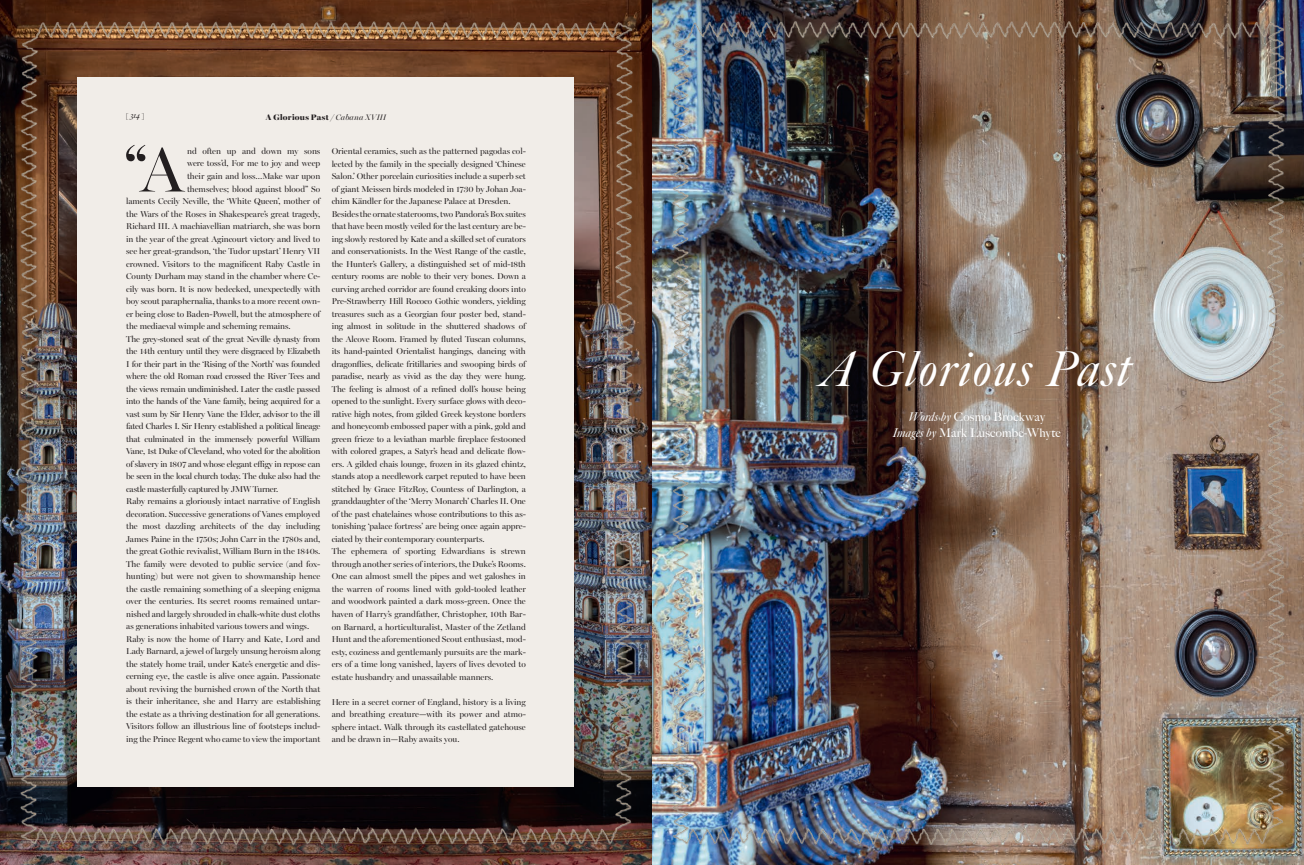
<style>
.page{position:relative;width:1304px;height:865px;background:#fff}
.page>*{position:absolute;margin:0;border:0;box-sizing:border-box;transform-origin:0 0}
.t1{font:63.4px "Miller Banner";color:#231f20}
.t2{font:italic 48px "Big Caslon FB";letter-spacing:.05em;color:#fff}
.t3{font:12px/16px "Big Caslon FB";letter-spacing:.02em;color:#fff;text-align:center}
.t4{font:8.5px/12.5px "Miller Banner";letter-spacing:-.005em;color:#231f20}
.t5{font:8.5px "Miller Banner";letter-spacing:-.025em;color:#231f20}
.t6{font:900 8px "Miller Banner";letter-spacing:.03em;color:#231f20}
.t7{font:italic 8px "Big Caslon FB";color:#231f20}
.s1{font-weight:700;font-style:normal}
.s2{font-weight:400;font-style:italic}
.s3{font-style:italic}
</style>
<div class="page">
<img style="left:0;top:0;width:1304px;height:864px">
<p class="t7" style="left:126px;top:111px;width:20px"><span class="s1">[</span> 314 <span class="s1">]</span></p>
<p class="t6" style="left:266px;top:112px;width:122px">A Glorious Past <span class="s2">/ Cabana XVIII</span></p>
<h1 class="t1" style="left:125px;top:132px;width:60px">“A</h1>
<p class="t4" style="left:187px;top:145px;width:135px">nd often up and down my sons</p>
<p class="t4" style="left:187px;top:157px;width:135px">were toss’d, For me to joy and weep</p>
<p class="t4" style="left:187px;top:170px;width:135px">their gain and loss…Make war upon</p>
<p class="t4" style="left:187px;top:182px;width:135px">themselves; blood against blood” So</p>
<p class="t4" style="left:126px;top:195px;width:196px">laments Cecily Neville, the ‘White Queen’, mother of</p>
<p class="t4" style="left:126px;top:207px;width:196px">the Wars of the Roses in Shakespeare’s great tragedy,</p>
<p class="t4" style="left:126px;top:220px;width:196px">Richard III. A machiavellian matriarch, she was born</p>
<p class="t4" style="left:126px;top:232px;width:196px">in the year of the great Agincourt victory and lived to</p>
<p class="t4" style="left:126px;top:245px;width:196px">see her great-grandson, ‘the Tudor upstart’ Henry VII</p>
<p class="t4" style="left:126px;top:257px;width:196px">crowned. Visitors to the magnificent Raby Castle in</p>
<p class="t4" style="left:126px;top:270px;width:196px">County Durham may stand in the chamber where Ce-</p>
<p class="t4" style="left:126px;top:282px;width:196px">cily was born. It is now bedecked, unexpectedly with</p>
<p class="t4" style="left:126px;top:295px;width:196px">boy scout paraphernalia, thanks to a more recent own-</p>
<p class="t4" style="left:126px;top:307px;width:196px">er being close to Baden-Powell, but the atmosphere of</p>
<p class="t4" style="left:126px;top:320px;width:166px">the mediaeval wimple and scheming remains.</p>
<p class="t5" style="left:126px;top:333px;width:196px">The grey-stoned seat of the great Neville dynasty from</p>
<p class="t5" style="left:126px;top:346px;width:196px">the 14th century until they were disgraced by Elizabeth</p>
<p class="t5" style="left:126px;top:358px;width:196px">I for their part in the ‘Rising of the North’ was founded</p>
<p class="t5" style="left:126px;top:371px;width:196px">where the old Roman road crossed the River Tees and</p>
<p class="t5" style="left:126px;top:383px;width:196px">the views remain undiminished. Later the castle passed</p>
<p class="t5" style="left:126px;top:396px;width:196px">into the hands of the Vane family, being acquired for a</p>
<p class="t5" style="left:126px;top:408px;width:196px">vast sum by Sir Henry Vane the Elder, advisor to the ill</p>
<p class="t5" style="left:126px;top:421px;width:196px">fated Charles I. Sir Henry established a political lineage</p>
<p class="t5" style="left:126px;top:434px;width:196px">that culminated in the immensely powerful William</p>
<p class="t5" style="left:126px;top:446px;width:196px">Vane, 1st Duke of Cleveland, who voted for the abolition</p>
<p class="t5" style="left:126px;top:459px;width:196px">of slavery in 1807 and whose elegant effigy in repose can</p>
<p class="t5" style="left:126px;top:471px;width:196px">be seen in the local church today. The duke also had the</p>
<p class="t5" style="left:126px;top:484px;width:154px">castle masterfully captured by JMW Turner.</p>
<p class="t4" style="left:126px;top:495px;width:196px">Raby remains a gloriously intact narrative of English</p>
<p class="t4" style="left:126px;top:507px;width:196px">decoration. Successive generations of Vanes employed</p>
<p class="t4" style="left:126px;top:520px;width:196px">the most dazzling architects of the day including</p>
<p class="t4" style="left:126px;top:532px;width:196px">James Paine in the 1750s; John Carr in the 1780s and,</p>
<p class="t4" style="left:126px;top:545px;width:196px">the great Gothic revivalist, William Burn in the 1840s.</p>
<p class="t4" style="left:126px;top:557px;width:196px">The family were devoted to public service (and fox-</p>
<p class="t4" style="left:126px;top:570px;width:196px">hunting) but were not given to showmanship hence</p>
<p class="t4" style="left:126px;top:582px;width:196px">the castle remaining something of a sleeping enigma</p>
<p class="t4" style="left:126px;top:595px;width:196px">over the centuries. Its secret rooms remained untar-</p>
<p class="t4" style="left:126px;top:607px;width:196px">nished and largely shrouded in chalk-white dust cloths</p>
<p class="t4" style="left:126px;top:620px;width:184px">as generations inhabited various towers and wings.</p>
<p class="t4" style="left:126px;top:632px;width:196px">Raby is now the home of Harry and Kate, Lord and</p>
<p class="t4" style="left:126px;top:645px;width:196px">Lady Barnard, a jewel of largely unsung heroism along</p>
<p class="t4" style="left:126px;top:657px;width:196px">the stately home trail, under Kate’s energetic and dis-</p>
<p class="t4" style="left:126px;top:670px;width:196px">cerning eye, the castle is alive once again. Passionate</p>
<p class="t4" style="left:126px;top:682px;width:196px">about reviving the burnished crown of the North that</p>
<p class="t4" style="left:126px;top:695px;width:196px">is their inheritance, she and Harry are establishing</p>
<p class="t4" style="left:126px;top:707px;width:196px">the estate as a thriving destination for all generations.</p>
<p class="t4" style="left:126px;top:720px;width:196px">Visitors follow an illustrious line of footsteps includ-</p>
<p class="t4" style="left:126px;top:732px;width:196px">ing the Prince Regent who came to view the important</p>
<p class="t4" style="left:332px;top:145px;width:196px">Oriental ceramics, such as the patterned pagodas col&shy;lected by the family in the specially designed ‘Chinese Salon.’ Other porcelain curiosities include a superb set of giant Meissen birds modeled in 1730 by Johan Joa&shy;chim Kändler for the Japanese Palace at Dresden.<br>Besides the ornate staterooms, two Pandora’s Box suites that have been mostly veiled for the last century are be&shy;ing slowly restored by Kate and a skilled set of curators and conservationists. In the West Range of the castle, the Hunter’s Gallery, a distinguished set of mid-18th century rooms are noble to their very bones. Down a curving arched corridor are found creaking doors into Pre-Strawberry Hill Rococo Gothic wonders, yielding treasures such as a Georgian four poster bed, stand&shy;ing almost in solitude in the shuttered shadows of the Alcove Room. Framed by fluted Tuscan columns, its hand-painted Orientalist hangings, dancing with dragonflies, delicate fritillaries and swooping birds of paradise, nearly as vivid as the day they were hung.<br>The feeling is almost of a refined doll’s house being opened to the sunlight. Every surface glows with deco&shy;rative high notes, from gilded Greek keystone borders and honeycomb embossed paper with a pink, gold and green frieze to a leviathan marble fireplace festooned with colored grapes, a Satyr’s head and delicate flow&shy;ers. A gilded chais lounge, frozen in its glazed chintz, stands atop a needlework carpet reputed to have been stitched by Grace FitzRoy, Countess of Darlington, a granddaughter of the ‘Merry Monarch’ Charles II. One of the past chatelaines whose contributions to this as&shy;tonishing ‘palace fortress’ are being once again appre&shy;ciated by their contemporary counterparts.<br>The ephemera of sporting Edwardians is strewn through another series of interiors, the Duke’s Rooms.<br>One can almost smell the pipes and wet galoshes in the warren of rooms lined with gold-tooled leather and woodwork painted a dark moss-green. Once the haven of Harry’s grandfather, Christopher, 10th Bar&shy;on Barnard, a horticulturalist, Master of the Zetland Hunt and the aforementioned Scout enthusiast, mod&shy;esty, coziness and gentlemanly pursuits are the mark&shy;ers of a time long vanished, layers of lives devoted to estate husbandry and unassailable manners.</p>
<p class="t4" style="left:332px;top:695px;width:196px;text-align:justify">Here in a secret corner of England, history is a living and breathing creature—with its power and atmo&shy;sphere intact. Walk through its castellated gatehouse and be drawn in—Raby awaits you.</p>
<h2 class="t2" style="left:823px;top:341px;width:309px">A Glorious Past</h2>
<h3 class="t3" style="left:893px;top:409px;width:169px"><span class="s3">Words by</span> Cosmo Brockway<br><span class="s3">Images by</span> Mark Luscombe-Whyte</h3>
</div>
